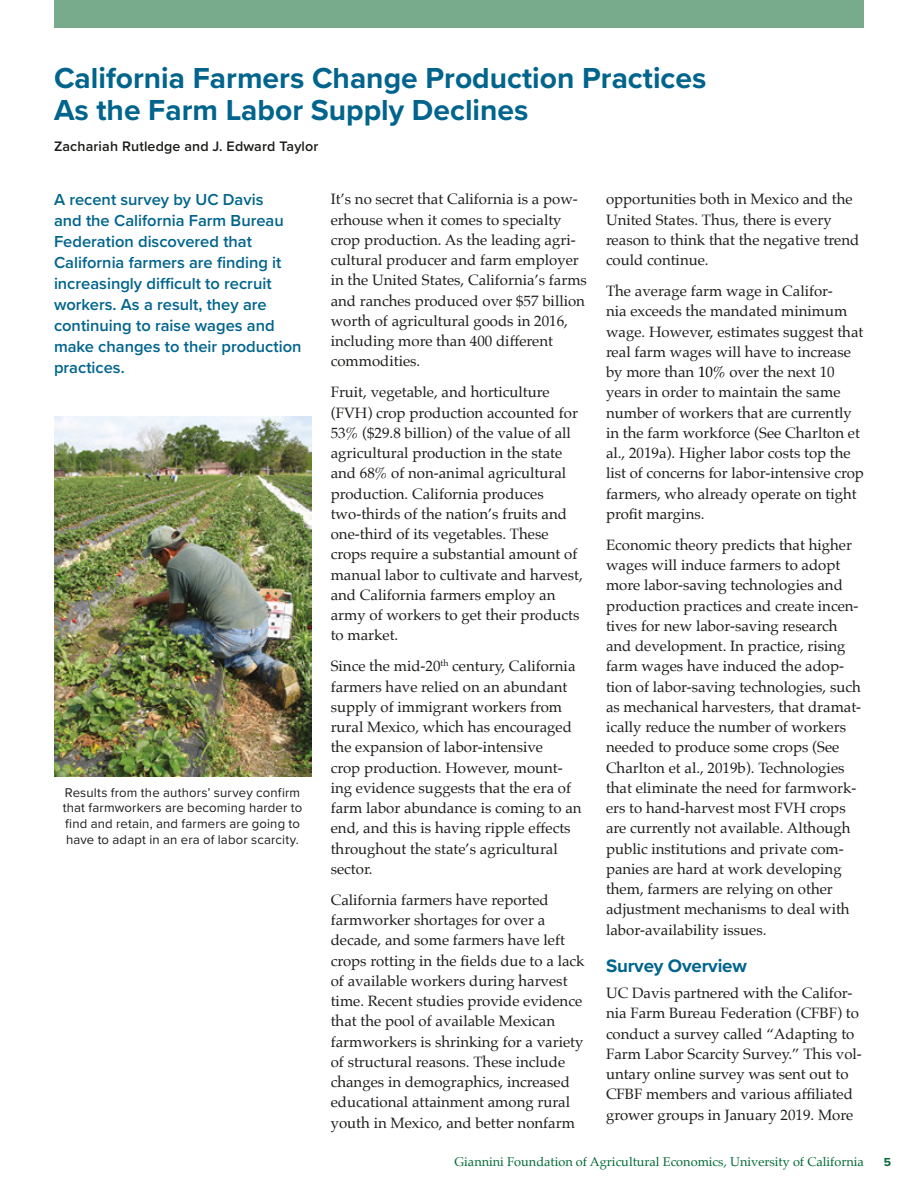
<style>
.page{position:relative;width:918px;height:1188px;background:#fff}
.page>*{position:absolute;margin:0;border:0;box-sizing:border-box;transform-origin:0 0}
.Article_Headline{font:700 30px "Proxima Nova";color:#00648d}
.Article_Subhead{font:700 18.75px "Proxima Nova";letter-spacing:-.01em;color:#00648d}
.Article_Abstract{font:600 16.5px/21px "Proxima Nova";color:#00648d}
.Article_Body__Palati{font:15px/20.2px "Palatino";color:#1d1d1b}
.Author{font:600 14.25px "Proxima Nova";letter-spacing:.01em;color:#1d1d1b}
.Photo_Caption_Left{font:13.2px/15.8px "Proxima Nova";letter-spacing:.01em;color:#1d1d1b}
.t1{font:12.75px "Palatino";color:#006935}
.t2{font:700 12px "Proxima Nova";color:#006935}
.s1{color:#000}
</style>
<div class="page">
<div style="left:54px;top:0;width:810px;height:28px;background:#78ab8b"></div>
<img style="left:54px;top:417px;width:258px;height:360px">
<p class="Article_Headline" style="left:54px;top:56px;width:654px">California Farmers Change Production Practices</p>
<p class="Article_Headline" style="left:54px;top:88px;width:476px">As the Farm Labor Supply Declines</p>
<p class="Author" style="left:54px;top:136px;width:266px">Zachariah Rutledge and J. Edward Taylor</p>
<p class="Article_Abstract" style="left:54px;top:189px;width:249px">A recent survey by UC Davis<br>and the California Farm Bureau<br>Federation discovered that<br>California farmers are finding it increasingly difficult to recruit workers. As a result, they are continuing to raise wages and make changes to their production practices.</p>
<p class="Article_Body__Palati" style="left:331px;top:189px;width:258px">It’s no secret that California is a pow&shy;erhouse when it comes to specialty crop production. As the leading agri&shy;cultural producer and farm employer in the United States, California’s farms and ranches produced over $57 billion worth of agricultural goods in 2016, including more than 400 different commodities.</p>
<p class="Article_Body__Palati" style="left:331px;top:382px;width:254px">Fruit, vegetable, and horticulture (FVH) crop production accounted for 53% ($29.8 billion) of the value of all agricultural production in the state and 68% of non-animal agricultural production. California produces two-thirds of the nation’s fruits and one-third of its vegetables. These crops require a substantial amount of manual labor to cultivate and harvest, and California farmers employ an army of workers to get their products to market.</p>
<p class="Article_Body__Palati" style="left:331px;top:656px;width:252px">Since the mid-20<sup>th</sup> century, California farmers have relied on an abundant supply of immigrant workers from rural Mexico, which has encouraged the expansion of labor-intensive<br>crop production. However, mount&shy;ing evidence suggests that the era of farm labor abundance is coming to an end, and this is having ripple effects throughout the state’s agricultural sector.</p>
<p class="Article_Body__Palati" style="left:331px;top:890px;width:255px">California farmers have reported farmworker shortages for over a decade, and some farmers have left crops rotting in the fields due to a lack of available workers during harvest time. Recent studies provide evidence that the pool of available Mexican farmworkers is shrinking for a variety of structural reasons. These include changes in demographics, increased educational attainment among rural youth in Mexico, and better nonfarm</p>
<p class="Article_Body__Palati" style="left:606px;top:189px;width:255px">opportunities both in Mexico and the<br>United States. Thus, there is every reason to think that the negative trend could continue.</p>
<p class="Article_Body__Palati" style="left:606px;top:281px;width:259px">The average farm wage in Califor-<br>nia exceeds the mandated minimum wage. However, estimates suggest that real farm wages will have to increase by more than <span class="s1">10%</span> over the next 10 years in order to maintain the same number of workers that are currently in the farm workforce (See Charlton et al., 2019a). Higher labor costs top the list of concerns for labor-intensive crop farmers, who already operate on tight profit margins.</p>
<p class="Article_Body__Palati" style="left:606px;top:535px;width:257px">Economic theory predicts that higher wages will induce farmers to adopt more labor-saving technologies and production practices and create incen&shy;tives for new labor-saving research and development. In practice, rising farm wages have induced the adop&shy;tion of labor-saving technologies, such as mechanical harvesters, that dramat&shy;ically reduce the number of workers needed to produce some crops (See Charlton et al., 2019b). Technologies that eliminate the need for farmwork&shy;ers to hand-harvest most FVH crops are currently not available. Although public institutions and private com&shy;panies are hard at work developing them, farmers are relying on other adjustment mechanisms to deal with labor-availability issues.</p>
<p class="Article_Subhead" style="left:606px;top:952px;width:142px">Survey Overview</p>
<p class="Article_Body__Palati" style="left:606px;top:983px;width:257px">UC Davis partnered with the Califor&shy;nia Farm Bureau Federation (CFBF) to conduct a survey called “Adapting to Farm Labor Scarcity Survey.” This vol&shy;untary online survey was sent out to CFBF members and various affiliated grower groups in January 2019. More</p>
<p class="Photo_Caption_Left" style="left:63px;top:784px;width:241px">Results from the authors’ survey confirm that farmworkers are becoming harder to find and retain, and farmers are going to have to adapt in an era of labor scarcity.</p>
<p class="t1" style="left:455px;top:1151px;width:411px">Giannini Foundation of Agricultural Economics, University of California</p>
<p class="t2" style="left:884px;top:1153px;width:9px">5</p>
</div>
